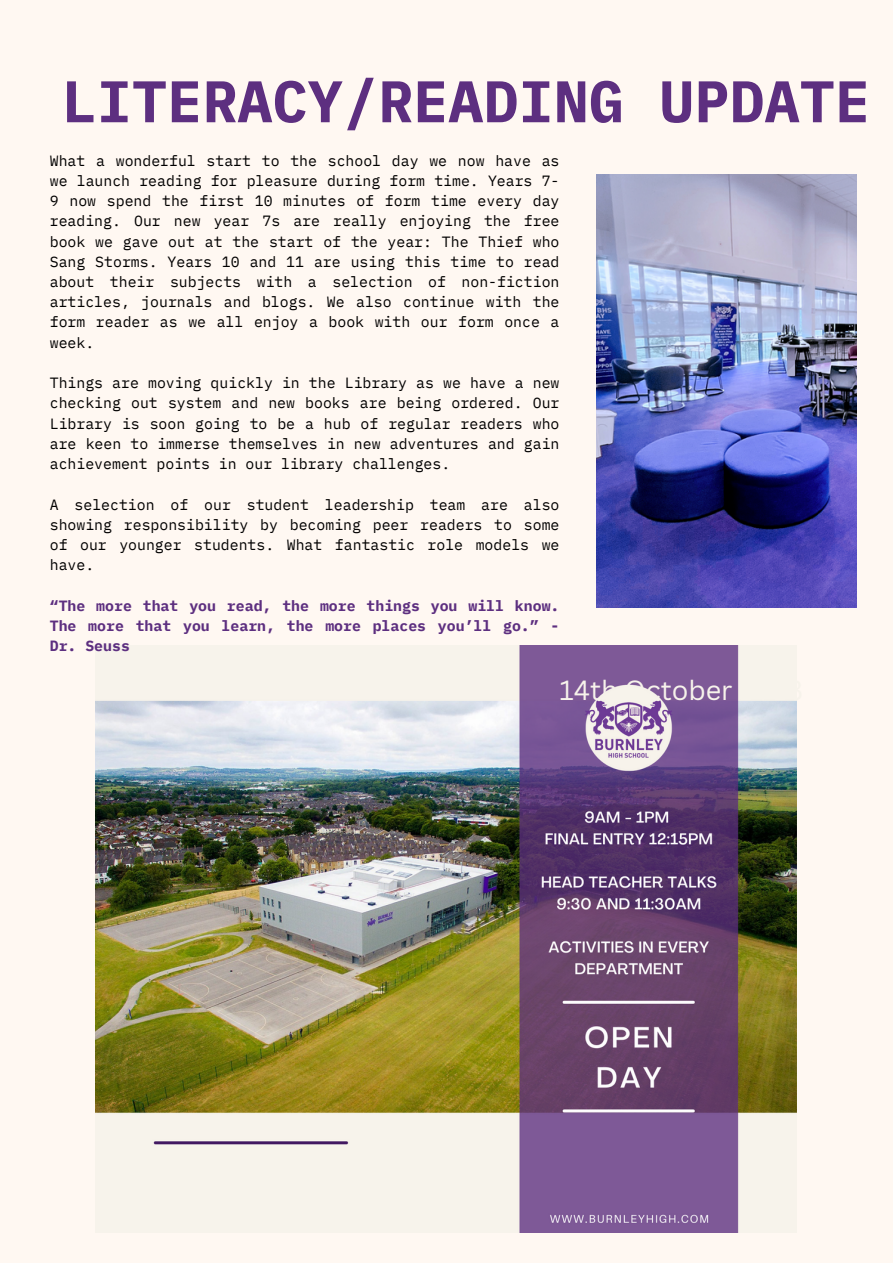
<style>
.page{position:relative;width:893px;height:1264px;background:#fff}
.page>*{position:absolute;margin:0;border:0;box-sizing:border-box;transform-origin:0 0}
.t1{font:700 58.5px "IBM Plex Mono";color:#5d2f80}
.t2{font:27px "Canva Sans";color:#f7f3eb}
.t3{font:14.85px/20.2px "IBM Plex Mono";color:#000;text-align:justify}
.t4{font:700 14.85px/20.2px "IBM Plex Mono";color:#5d2f80;text-align:justify}
</style>
<div class="page">
<div style="left:0;top:0;width:892px;height:1262px;background:#fff8f2"></div>
<img style="left:96px;top:646px;width:700px;height:586px">
<img style="left:596px;top:175px;width:260px;height:432px">
<p class="t1" style="left:62px;top:62px;width:809px">LITERACY/READING UPDATE</p>
<p class="t3" style="left:50px;top:150px;width:511px">What a wonderful start to the school day we now have as we launch reading for pleasure during form time. Years 7- 9 now spend the first 10 minutes of form time every day reading. Our new year 7s are really enjoying the free book we gave out at the start of the year: The Thief who Sang Storms. Years 10 and 11 are using this time to read about their subjects with a selection of non-fiction articles, journals and blogs. We also continue with the form reader as we all enjoy a book with our form once a week.</p>
<p class="t3" style="left:50px;top:372px;width:511px">Things are moving quickly in the Library as we have a new checking out system and new books are being ordered. Our Library is soon going to be a hub of regular readers who are keen to immerse themselves in new adventures and gain achievement points in our library challenges.</p>
<p class="t3" style="left:50px;top:494px;width:511px">A selection of our student leadership team are also showing responsibility by becoming peer readers to some of our younger students. What fantastic role models we have.</p>
<p class="t4" style="left:50px;top:595px;width:511px">“The more that you read, the more things you will know.<br>The more that you learn, the more places you’ll go.” - Dr. Seuss</p>
<p class="t2" style="left:559px;top:671px;width:245px">14th October 2023</p>
</div>
